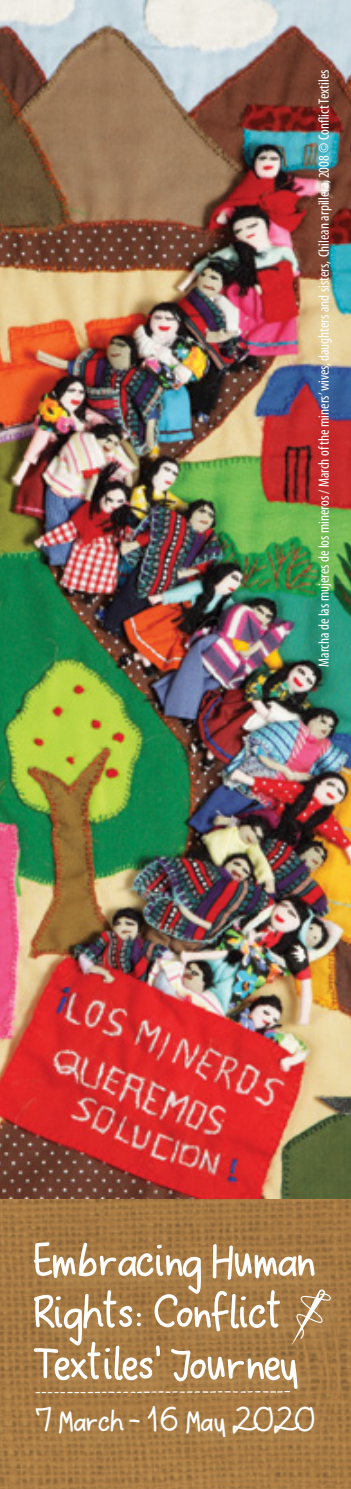
<style>
.page{position:relative;width:351px;height:1489px;background:#fff}
.page>*{position:absolute;margin:0;border:0;box-sizing:border-box;transform-origin:0 0}
.t1{font:52.75px/51.8px "Sloppy Hand";color:#fff}
.t2{font:33.5px "Sloppy Hand";color:#fff}
.t3{font:condensed 15px "Myriad";color:#fff}
</style>
<div class="page">
<img style="left:0;top:1198px;width:351px;height:290px">
<img style="left:0;top:0;width:351px;height:1198px">
<div style="left:30px;top:1236px;width:308px;height:176px;background:#bd955b;opacity:.79"></div>
<div style="left:32px;top:1401px;width:307px;height:59px;background:#bd955b;opacity:.79"></div>
<div style="left:288px;top:1285px;width:63px;height:82px;background:#bd955b;opacity:.79"></div>
<svg style="left:291px;top:1288px;width:40px;height:58px;background:#b28d5f"></svg>
<div style="left:33px;top:1385px;width:279px;height:33px;background:#bd955b;opacity:.79"></div>
<svg style="left:35px;top:1390px;width:255px;height:2px"></svg>
<p class="t3" style="left:316px;top:666px;width:598px;rotate:-90deg">Marcha de las mujeres de los mineros / March of the miners’ wives, daughters and sisters, Chilean arpillera, 2008 © Conflict Textiles</p>
<h1 class="t1" style="left:35px;top:1239px;width:282px">Embracing Human<br>Rights: Conflict<br>Textiles' Journey</h1>
<h2 class="t2" style="left:36px;top:1405px;width:282px">7 March - 16 May 2020</h2>
</div>
